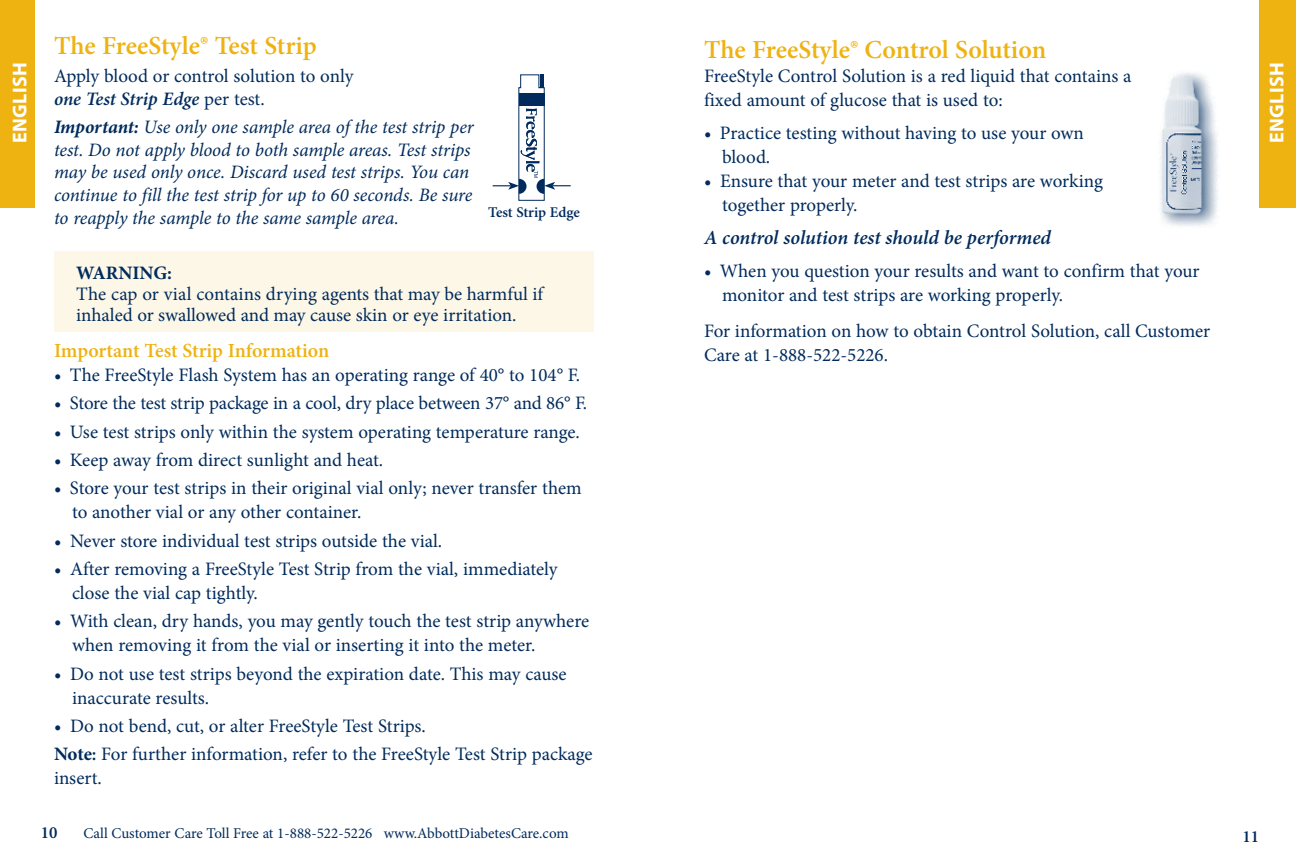
<style>
.page{position:relative;width:1296px;height:864px;background:#fff}
.page>*{position:absolute;margin:0;border:0;box-sizing:border-box;transform-origin:0 0}
.t1{font:600 26px "Minion Pro";color:#eeb211}
.t2{font:italic 600 20px "Minion Pro";letter-spacing:-.005em;color:#002b5c}
.t3{font:600 20px "Minion Pro";letter-spacing:-.005em;color:#eeb211}
.t4{font:700 20px "Myriad Pro";letter-spacing:.02em;color:#fff}
.t5{font:19px/24px "Minion Pro";letter-spacing:-.005em;color:#002b5c}
.t6{font:italic 19px/22.8px "Minion Pro";letter-spacing:-.01em;color:#002b5c}
.t7{font:700 19px "Minion Pro";color:#002b5c}
.t8{font:600 17px "Minion Pro";color:#002b5c}
.t9{font:15px "Minion Pro";color:#002b5c}
.t10{font:600 14.8px "Minion Pro";color:#002b5c}
.s1{font-weight:600;font-style:italic}
.s2{font-weight:700}
.s3{font-weight:600}
</style>
<div class="page">
<div style="left:0;top:0;width:35px;height:208px;background:#eeb211"></div>
<div style="left:1259px;top:0;width:37px;height:208px;background:#eeb211"></div>
<div style="left:54px;top:252px;width:540px;height:80px;background:#fdf7e7"></div>
<img style="left:1160px;top:72px;width:58px;height:155px">
<svg style="left:493px;top:74px;width:78px;height:127px"></svg>
<p class="t4" style="left:7px;top:143px;width:83px;rotate:-90deg">ENGLISH</p>
<h1 class="t1" style="left:54px;top:30px;width:264px">The FreeStyle® Test Strip</h1>
<p class="t5" style="left:54px;top:64px;width:301px;line-height:22.8px">Apply blood or control solution to only <span class="s1">one Test Strip Edge</span> per test.</p>
<p class="t6" style="left:54px;top:115px;width:421px"><span class="s2">Important:</span> Use only one sample area of the test strip per test. Do not apply blood to both sample areas. Test strips may be used only once. Discard used test strips. You can continue to fill the test strip for up to 60 seconds. Be sure to reapply the sample to the same sample area.</p>
<p class="t10" style="left:488px;top:204px;width:93px">Test Strip Edge</p>
<p class="t7" style="left:76px;top:259px;width:97px">WARNING:</p>
<p class="t5" style="left:76px;top:283px;width:468px;line-height:21px">The cap or vial contains drying agents that may be harmful if inhaled or swallowed and may cause skin or eye irritation.</p>
<h1 class="t1" style="left:704px;top:34px;width:344px">The FreeStyle® Control Solution</h1>
<p class="t5" style="left:704px;top:64px;width:429px">FreeStyle Control Solution is a red liquid that contains a fixed amount of glucose that is used to:</p>
<p class="t5" style="left:722px;top:121px;width:364px;text-indent:-18px">• Practice testing without having to use your own blood.</p>
<p class="t5" style="left:722px;top:169px;width:382px;text-indent:-18px">• Ensure that your meter and test strips are working together properly.</p>
<p class="t2" style="left:704px;top:225px;width:349px">A control solution test should be performed</p>
<p class="t5" style="left:722px;top:259px;width:479px;text-indent:-18px">• When you question your results and want to confirm that your monitor and test strips are working properly.</p>
<p class="t5" style="left:704px;top:319px;width:508px">For information on how to obtain Control Solution, call Customer</p>
<p class="t3" style="left:54px;top:339px;width:277px">Important Test Strip Information</p>
<p class="t5" style="left:704px;top:343px;width:186px">Care at 1-888-522-5226.</p>
<p class="t5" style="left:54px;top:363px;width:528px">• The FreeStyle Flash System has an operating range of 40° to 104° F.</p>
<p class="t5" style="left:54px;top:391px;width:535px">• Store the test strip package in a cool, dry place between 37° and 86° F.</p>
<p class="t5" style="left:54px;top:420px;width:527px">• Use test strips only within the system operating temperature range.</p>
<p class="t5" style="left:54px;top:448px;width:331px">• Keep away from direct sunlight and heat.</p>
<p class="t5" style="left:72px;top:476px;width:511px;text-indent:-18px">• Store your test strips in their original vial only; never transfer them to another vial or any other container.</p>
<p class="t5" style="left:54px;top:529px;width:390px">• Never store individual test strips outside the vial.</p>
<p class="t5" style="left:72px;top:557px;width:487px;text-indent:-18px">• After removing a FreeStyle Test Strip from the vial, immediately close the vial cap tightly.</p>
<p class="t5" style="left:72px;top:609px;width:519px;text-indent:-18px">• With clean, dry hands, you may gently touch the test strip anywhere when removing it from the vial or inserting it into the meter.</p>
<p class="t5" style="left:72px;top:662px;width:496px;text-indent:-18px">• Do not use test strips beyond the expiration date. This may cause inaccurate results.</p>
<p class="t5" style="left:54px;top:712px;width:540px;line-height:28.4px">• Do not bend, cut, or alter FreeStyle Test Strips.<br><span class="s2">Note</span><span class="s3">:</span> For further information, refer to the FreeStyle Test Strip package</p>
<p class="t5" style="left:54px;top:766px;width:49px">insert.</p>
<p class="t8" style="left:41px;top:822px;width:18px">10</p>
<p class="t9" style="left:83px;top:823px;width:487px">Call Customer Care Toll Free at 1-888-522-5226 www.AbbottDiabetesCare.com</p>
<p class="t4" style="left:1264px;top:143px;width:83px;rotate:-90deg">ENGLISH</p>
<p class="t8" style="left:1242px;top:826px;width:18px">11</p>
</div>
